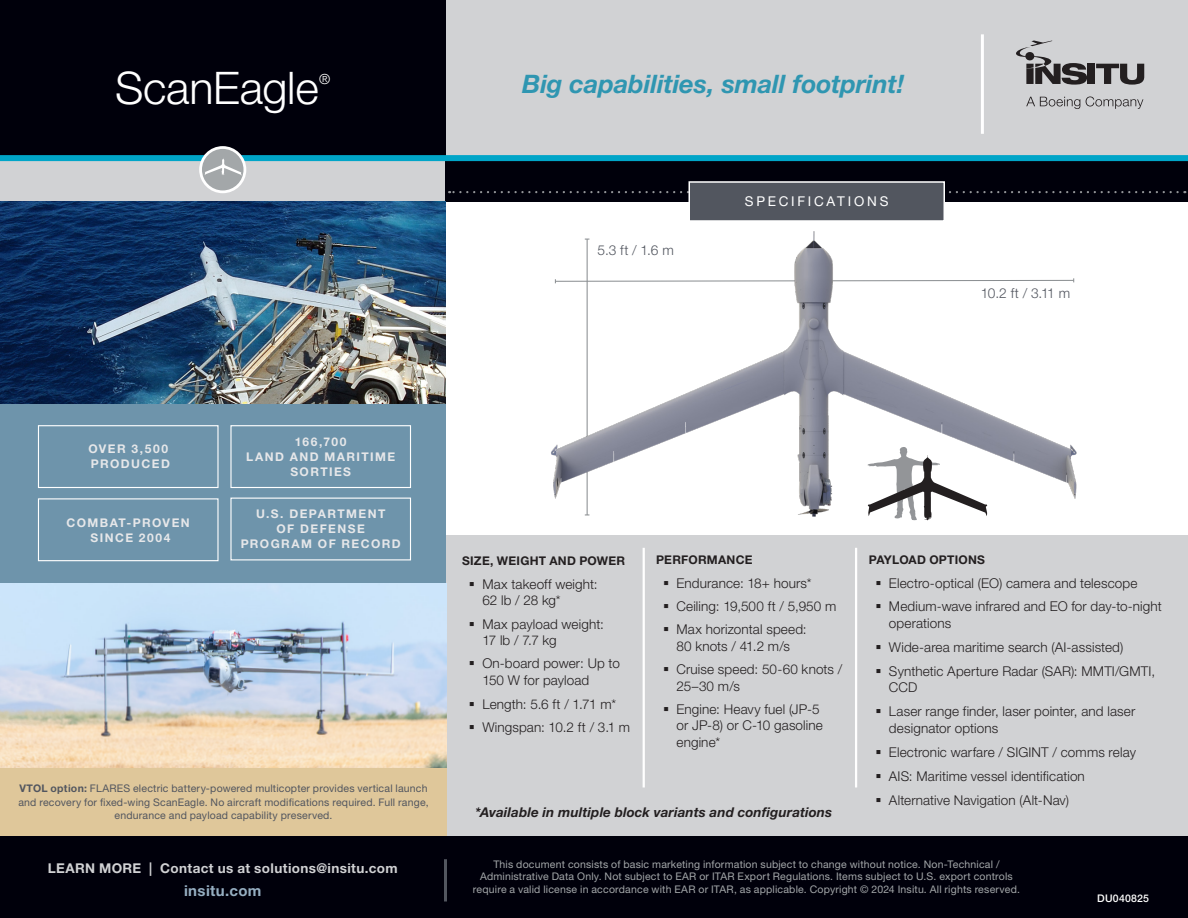
<style>
.page{position:relative;width:1188px;height:918px;background:#fff}
.page>*{position:absolute;margin:0;border:0;box-sizing:border-box;transform-origin:0 0}
.LgCard_Title{font:300 45px "Helvetica Neue LT Std";letter-spacing:-.005em;color:#fff}
.TopBar_BlueItalicHeadline{font:italic 700 25.5px "Helvetica Neue LT Std";letter-spacing:-.005em;color:#2f96b1}
.t1{font:700 15px "Helvetica Neue LT Std";letter-spacing:.025em;color:#96afc2}
.LgCard_Title-2{font:300 13.95px "Helvetica Neue LT Std";color:#fff}
.Inside_Data_Copy{font:300 13.8px "Helvetica Neue LT Std";letter-spacing:-.005em;color:#52565f}
.t2{font:300 13.5px/16.5px "Helvetica Neue LT Std";letter-spacing:.01em;color:#231f20}
.LgCard_caption2{font:italic 700 13.5px "Helvetica Neue LT Std";letter-spacing:.01em;color:#231f20}
.t3{font:700 13.5px "Helvetica Neue LT Std";letter-spacing:.03em;color:#d1d2d4}
.t4{font:13.5px "Helvetica Neue LT Std";letter-spacing:.205em;color:#fff}
.LgCard_CorpDifferentiators{font:700 12px/15px "Helvetica Neue LT Std";letter-spacing:.12em;color:#e6e7e9;text-align:center}
.LgCard_SpecsList_Subheads{font:700 12px "Helvetica Neue LT Std";letter-spacing:.02em;color:#231f20}
.Copyright_line{font:10.5px/12.6px "Helvetica Neue LT Std";letter-spacing:.02em;color:#a3a7a9;text-align:center}
.LgCard_caption2-2{font:10.5px/13.5px "Helvetica Neue LT Std";letter-spacing:.02em;color:#52565f;text-align:center}
.Footer_Control_Number_DU_EC_date{font:500 10.5px "Helvetica Neue LT Std";letter-spacing:.025em;color:#fff}
.s1{font-weight:700}
</style>
<div class="page">
<div style="left:0;top:161px;width:446px;height:433px;background:#d1d2d4"></div>
<div style="left:446px;top:0;width:742px;height:155px;background:#d1d2d4"></div>
<div style="left:0;top:836px;width:1188px;height:82px;background:#00000b"></div>
<div style="left:0;top:0;width:446px;height:155px;background:#00000b"></div>
<svg style="left:1026px;top:97px;width:54px;height:12px"></svg>
<svg style="left:1086px;top:96px;width:57px;height:13px"></svg>
<div style="left:1088px;top:64px;width:7px;height:20px;background:#231f20"></div>
<svg style="left:1096px;top:64px;width:48px;height:21px"></svg>
<svg style="left:1016px;top:40px;width:71px;height:45px"></svg>
<div style="left:446px;top:161px;width:742px;height:40px;background:#00000b"></div>
<div style="left:0;top:155px;width:1188px;height:6px;background:#00a5c8"></div>
<svg style="left:449px;top:191px;width:729px;height:2px"></svg>
<hr style="left:981px;top:34px;width:3px;height:100px;background:#fff">
<div style="left:689px;top:182px;width:255px;height:39px;background:#52565f"></div>
<div style="left:688px;top:181px;width:257px;height:41px;border:2px solid #fff"></div>
<hr style="left:444px;top:859px;width:3px;height:43px;background:#52565f">
<div style="left:446px;top:535px;width:742px;height:301px;background:#d1d2d4"></div>
<hr style="left:855px;top:548px;width:2px;height:239px;background:#fff">
<hr style="left:643px;top:548px;width:2px;height:239px;background:#fff">
<img style="left:0;top:201px;width:446px;height:203px">
<img style="left:551px;top:231px;width:526px;height:290px">
<svg style="left:867px;top:447px;width:120px;height:73px"></svg>
<div style="left:0;top:404px;width:446px;height:179px;background:#6e94ab"></div>
<div style="left:230px;top:498px;width:181px;height:62px;border:1px solid #fff"></div>
<div style="left:38px;top:425px;width:181px;height:63px;border:1px solid #fff"></div>
<div style="left:230px;top:425px;width:181px;height:63px;border:1px solid #fff"></div>
<div style="left:38px;top:498px;width:181px;height:63px;border:1px solid #fff"></div>
<img style="left:0;top:583px;width:446px;height:185px">
<div style="left:201px;top:148px;width:44px;height:44px;background:#a3a7a9;border-radius:50%"></div>
<svg style="left:205px;top:158px;width:36px;height:17px"></svg>
<div style="left:199px;top:146px;width:47px;height:47px;border:3px solid #fff;border-radius:50%"></div>
<div style="left:0;top:768px;width:447px;height:68px;background:#dfc79a"></div>
<p class="LgCard_Title" style="left:115px;top:60px;width:205px">ScanEagle</p>
<p class="LgCard_Title-2" style="left:319px;top:70px;width:13px">®</p>
<p class="TopBar_BlueItalicHeadline" style="left:522px;top:68px;width:384px">Big capabilities, small footprint!</p>
<p class="Inside_Data_Copy" style="left:598px;top:242px;width:78px">5.3 ft / 1.6 m</p>
<p class="t4" style="left:745px;top:193px;width:145px">SPECIFICATIONS</p>
<p class="Inside_Data_Copy" style="left:981px;top:285px;width:91px">10.2 ft / 3.11 m</p>
<p class="LgCard_CorpDifferentiators" style="left:88px;top:441px;width:83px;text-align:left">OVER 3,500<br>PRODUCED</p>
<p class="LgCard_CorpDifferentiators" style="left:246px;top:434px;width:151px">166,700<br>LAND AND MARITIME<br>SORTIES</p>
<p class="LgCard_CorpDifferentiators" style="left:67px;top:515px;width:125px">COMBAT-PROVEN<br>SINCE 2004</p>
<p class="LgCard_CorpDifferentiators" style="left:241px;top:506px;width:162px">U.S. DEPARTMENT<br>OF DEFENSE<br>PROGRAM OF RECORD</p>
<p class="LgCard_caption2-2" style="left:18px;top:782px;width:412px"><span class="s1">VTOL option:</span> FLARES electric battery-powered multicopter provides vertical launch and recovery for fixed-wing ScanEagle. No aircraft modifications required. Full range, endurance and payload capability preserved.</p>
<p class="t3" style="left:48px;top:859px;width:351px">LEARN MORE | Contact us at solutions@insitu.com</p>
<p class="t1" style="left:184px;top:881px;width:79px">insitu.com</p>
<p class="LgCard_SpecsList_Subheads" style="left:462px;top:553px;width:165px">SIZE, WEIGHT AND POWER</p>
<p class="t2" style="left:482px;top:576px;width:117px">Max takeoff weight:<br>62 lb / 28 kg*</p>
<p class="t2" style="left:482px;top:615px;width:123px">Max payload weight:<br>17 lb / 7.7 kg</p>
<p class="t2" style="left:482px;top:655px;width:139px">On-board power: Up to<br>150 W for payload</p>
<p class="t2" style="left:482px;top:696px;width:135px">Length: 5.6 ft / 1.71 m*</p>
<p class="t2" style="left:482px;top:719px;width:149px">Wingspan: 10.2 ft / 3.1 m</p>
<p class="LgCard_SpecsList_Subheads" style="left:656px;top:552px;width:98px">PERFORMANCE</p>
<p class="t2" style="left:676px;top:574px;width:137px">Endurance: 18+ hours*</p>
<p class="t2" style="left:676px;top:598px;width:161px">Ceiling: 19,500 ft / 5,950 m</p>
<p class="t2" style="left:676px;top:621px;width:132px">Max horizontal speed:<br>80 knots / 41.2 m/s</p>
<p class="t2" style="left:676px;top:661px;width:167px">Cruise speed: 50-60 knots /<br>25–30 m/s</p>
<p class="t2" style="left:676px;top:700px;width:148px">Engine: Heavy fuel (JP-5 or JP-8) or C-10 gasoline engine*</p>
<p class="LgCard_caption2" style="left:475px;top:804px;width:358px">*Available in multiple block variants and configurations</p>
<p class="LgCard_SpecsList_Subheads" style="left:869px;top:552px;width:118px">PAYLOAD OPTIONS</p>
<p class="t2" style="left:889px;top:574px;width:250px">Electro-optical (EO) camera and telescope</p>
<p class="t2" style="left:889px;top:598px;width:274px">Medium-wave infrared and EO for day-to-night operations</p>
<p class="t2" style="left:889px;top:638px;width:236px">Wide-area maritime search (AI-assisted)</p>
<p class="t2" style="left:889px;top:662px;width:268px">Synthetic Aperture Radar (SAR): MMTI/GMTI,<br>CCD</p>
<p class="t2" style="left:889px;top:703px;width:248px">Laser range finder, laser pointer, and laser designator options</p>
<p class="t2" style="left:889px;top:743px;width:248px">Electronic warfare / SIGINT / comms relay</p>
<p class="t2" style="left:889px;top:767px;width:197px">AIS: Maritime vessel identification</p>
<p class="t2" style="left:889px;top:791px;width:182px">Alternative Navigation (Alt-Nav)</p>
<p class="Copyright_line" style="left:473px;top:857px;width:548px">This document consists of basic marketing information subject to change without notice. Non-Technical /<br>Administrative Data Only. Not subject to EAR or ITAR Export Regulations. Items subject to U.S. export controls require a valid license in accordance with EAR or ITAR, as applicable. Copyright © 2024 Insitu. All rights reserved.</p>
<p class="Footer_Control_Number_DU_EC_date" style="left:1097px;top:892px;width:53px">DU040825</p>
</div>
